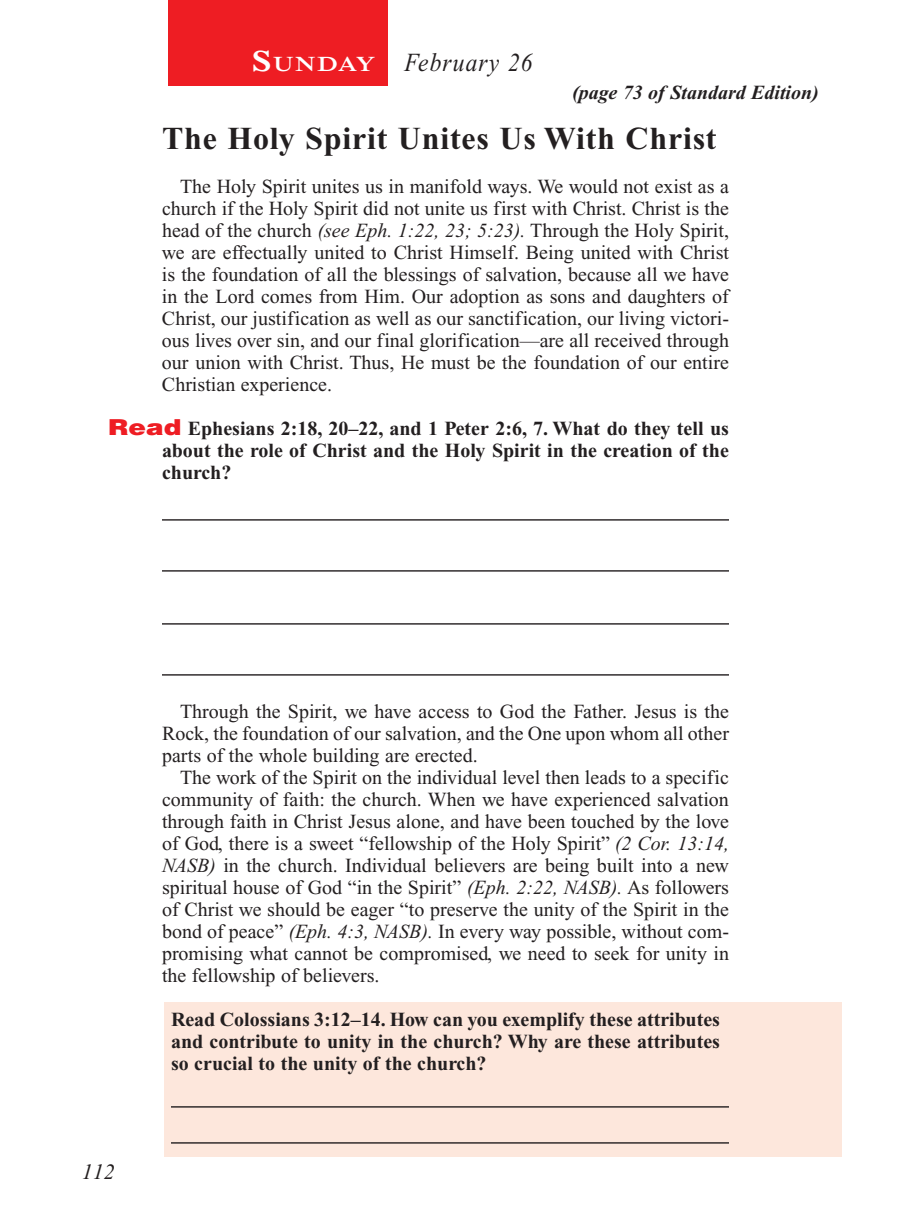
<style>
.page{position:relative;width:900px;height:1224px;background:#fff}
.page>*{position:absolute;margin:0;border:0;box-sizing:border-box;transform-origin:0 0}
.Head{font:700 32px "Times New Roman PS Std";letter-spacing:.025em;color:#231f20}
.Lesson_Dates{font:italic 26px "Times New Roman PS Std";letter-spacing:.05em;color:#231f20;scale:.9 1}
.t1{font:italic 22px "Times New Roman PS Std";color:#231f20}
.Daily_Header{font:600 21px "Times NRMT Std";letter-spacing:.045em;color:#fff;scale:1.1 1}
.Body{font:20px/22px "Times New Roman PS Std";color:#231f20;text-align:justify}
.x-screened_box-text{font:700 20px/22px "Times New Roman PS Std";color:#231f20;text-align:justify}
.Question{font:700 20px/22px "Times New Roman PS Std";color:#231f20;text-align:justify}
.Page_from_SE{font:italic 700 20px "Times New Roman PS Std";color:#231f20}
.s1{font-size:30px}
.s2{font-style:italic}
.s3{font-family:"Helvetica LT Std";font-weight:900;font-size:22px;color:#ee1d23}
</style>
<div class="page">
<div style="left:168px;top:0;width:220px;height:85px;background:#ee1d23"></div>
<div style="left:164px;top:1002px;width:677px;height:154px;background:#fde7dc"></div>
<hr style="left:162px;top:519px;width:567px;height:2px;background:#231f20">
<hr style="left:162px;top:570px;width:567px;height:2px;background:#231f20">
<hr style="left:162px;top:623px;width:567px;height:2px;background:#231f20">
<hr style="left:162px;top:674px;width:567px;height:2px;background:#231f20">
<hr style="left:171px;top:1106px;width:558px;height:2px;background:#231f20">
<hr style="left:171px;top:1142px;width:558px;height:2px;background:#231f20">
<p class="Daily_Header" style="left:252px;top:52px;width:114px"><span class="s1">S</span>UNDAY</p>
<p class="Lesson_Dates" style="left:404px;top:48px;width:144px">February 26</p>
<p class="Page_from_SE" style="left:572px;top:82px;width:248px">(page 73 of Standard Edition)</p>
<p class="Head" style="left:162px;top:120px;width:556px">The Holy Spirit Unites Us With Christ</p>
<p class="Body" style="left:162px;top:175px;width:569px;text-indent:18px">The Holy Spirit unites us in manifold ways. We would not exist as a church if the Holy Spirit did not unite us first with Christ. Christ is the head of the church <span class="s2">(see Eph. 1:22, 23; 5:23).</span> Through the Holy Spirit, we are effectually united to Christ Himself. Being united with Christ is the foundation of all the blessings of salvation, because all we have in the Lord comes from Him. Our adoption as sons and daughters of Christ, our justification as well as our sanctification, our living victori&shy;ous lives over sin, and our final glorification—are all received through our union with Christ. Thus, He must be the foundation of our entire Christian experience.</p>
<p class="Question" style="left:162px;top:417px;width:568px;text-indent:-54px"><span class="s3">Read</span> Ephesians 2:18, 20–22, and 1 Peter 2:6, 7. What do they tell us about the role of Christ and the Holy Spirit in the creation of the church?</p>
<p class="t1" style="left:82px;top:1160px;width:34px">112</p>
<p class="Body" style="left:162px;top:700px;width:569px;text-indent:18px">Through the Spirit, we have access to God the Father. Jesus is the Rock, the foundation of our salvation, and the One upon whom all other parts of the whole building are erected.</p>
<p class="Body" style="left:162px;top:766px;width:569px;text-indent:18px">The work of the Spirit on the individual level then leads to a specific community of faith: the church. When we have experienced salvation through faith in Christ Jesus alone, and have been touched by the love of God, there is a sweet “fellowship of the Holy Spirit” <span class="s2">(2 Cor. 13:14, NASB)</span> in the church. Individual believers are being built into a new spiritual house of God “in the Spirit” <span class="s2">(Eph. 2:22, NASB).</span> As followers of Christ we should be eager “to preserve the unity of the Spirit in the bond of peace” <span class="s2">(Eph. 4:3, NASB).</span> In every way possible, without com&shy;promising what cannot be compromised, we need to seek for unity in the fellowship of believers.</p>
<p class="x-screened_box-text" style="left:171px;top:1008px;width:551px">Read Colossians 3:12–14. How can you exemplify these attributes and contribute to unity in the church? Why are these attributes so crucial to the unity of the church?</p>
</div>
